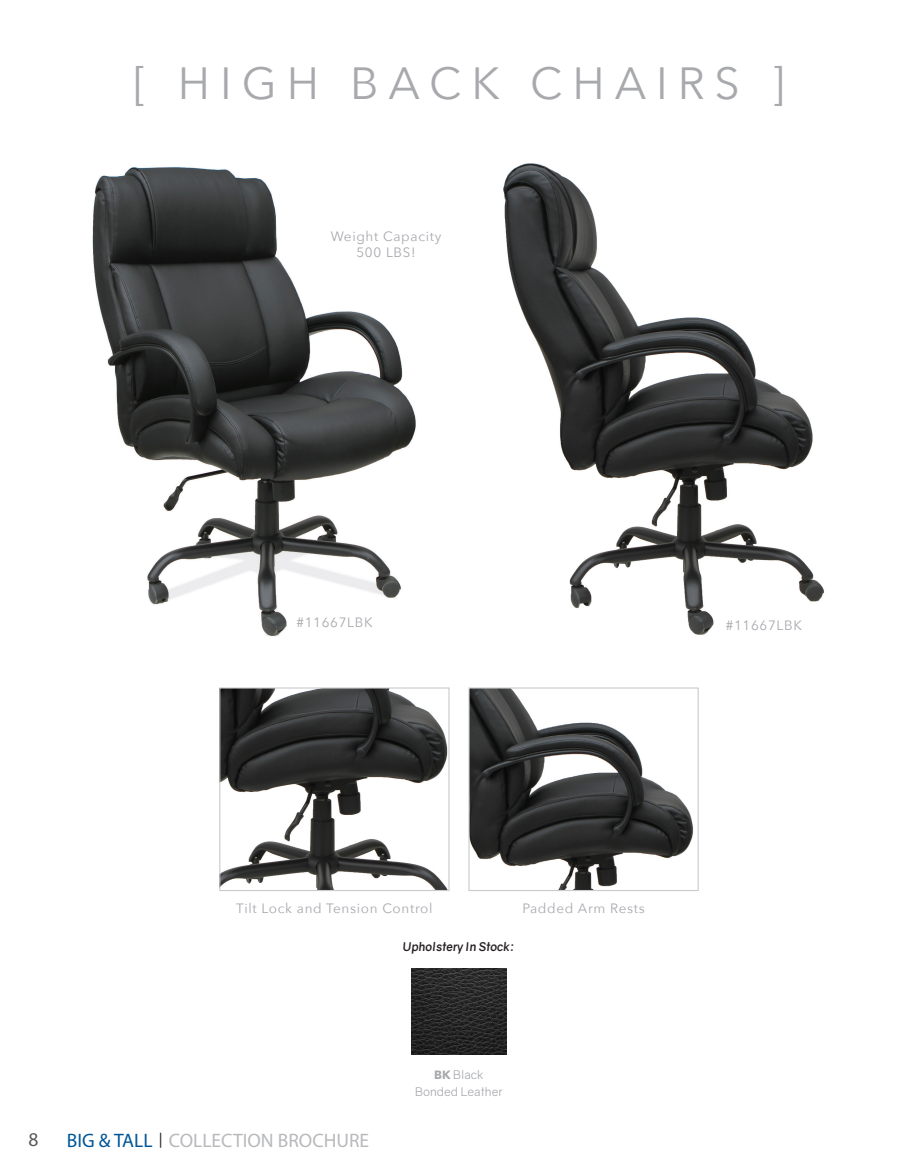
<style>
.page{position:relative;width:918px;height:1175px;background:#fff}
.page>*{position:absolute;margin:0;border:0;box-sizing:border-box;transform-origin:0 0}
.t1{font:45px "Avenir Next";letter-spacing:.22em;color:#a8a9ad}
.t2{font:19.5px "Myriad Pro";color:#b8b9bc}
.t3{font:19.5px "Myriad Pro";color:#57585a}
.t4{font:13.5px "Avenir Next";letter-spacing:.05em;color:#a8a9ad}
.t5{font:12px "Gravity";color:#a8a9ad}
.t6{font:italic 700 12px "Gravity";color:#231f20}
.s1{color:#005697}
.s2{font-family:"Avenir Next";font-weight:700}
</style>
<div class="page">
<img style="left:411px;top:968px;width:96px;height:86px">
<img style="left:92px;top:167px;width:324px;height:470px">
<img style="left:503px;top:163px;width:321px;height:472px">
<img style="left:221px;top:689px;width:227px;height:200px">
<div style="left:219px;top:687px;width:231px;height:204px;border:1px solid #c9cacc"></div>
<img style="left:470px;top:689px;width:224px;height:200px">
<div style="left:468px;top:687px;width:231px;height:204px;border:1px solid #c9cacc"></div>
<p class="t1" style="left:133px;top:45px;width:653px">[ HIGH BACK CHAIRS ]</p>
<p class="t4" style="left:331px;top:224px;width:112px">Weight Capacity</p>
<p class="t4" style="left:356px;top:241px;width:61px">500 LBS!</p>
<p class="t4" style="left:297px;top:610px;width:78px">#11667LBK</p>
<p class="t4" style="left:726px;top:614px;width:78px">#11667LBK</p>
<p class="t4" style="left:236px;top:896px;width:198px">Tilt Lock and Tension Control</p>
<p class="t4" style="left:522px;top:896px;width:124px">Padded Arm Rests</p>
<p class="t6" style="left:403px;top:939px;width:113px">Upholstery In Stock:</p>
<h2 class="t3" style="left:28px;top:1127px;width:12px">8</h2>
<h2 class="t2" style="left:67px;top:1128px;width:304px"><span class="s1">BIG &amp; TALL</span> <sup>|</sup> COLLECTION BROCHURE</h2>
<p class="t5" style="left:434px;top:1067px;width:51px"><span class="s2">BK</span> Black</p>
<p class="t5" style="left:415px;top:1084px;width:89px">Bonded Leather</p>
</div>
